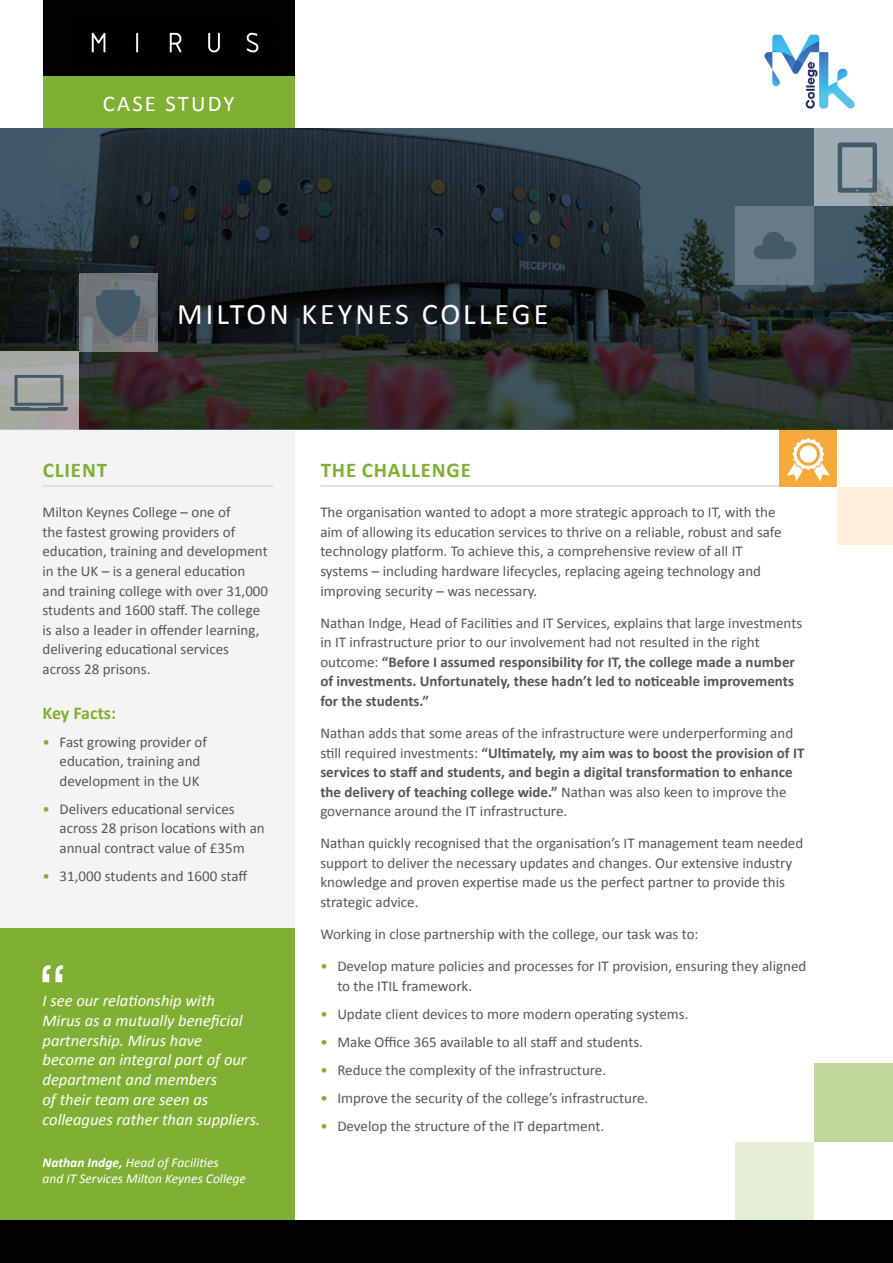
<style>
.page{position:relative;width:893px;height:1263px;background:#fff}
.page>*{position:absolute;margin:0;border:0;box-sizing:border-box;transform-origin:0 0}
.t1{font:30px "Calibri";letter-spacing:.1em;color:#fff}
.t2{font:22.5px "Calibri";letter-spacing:.1em;color:#fff}
.t3{font:700 21px "Calibri";letter-spacing:.04em;color:#7fb034}
.t4{font:700 18px "Calibri";letter-spacing:-.005em;color:#7fb034}
.t5{font:italic 16.5px/19.8px "Calibri";color:#fff}
.t6{font:15px/19.5px "Calibri";color:#575756}
.t7{font:italic 13.5px/16.2px "Calibri";color:#fff}
.s1{color:#7fb034}
.s2{font-weight:700}
</style>
<div class="page">
<img style="left:764px;top:34px;width:91px;height:75px">
<div style="left:0;top:928px;width:295px;height:335px;background:#7fb034"></div>
<div style="left:0;top:430px;width:295px;height:498px;background:#f4f4f4"></div>
<div style="left:44px;top:0;width:251px;height:77px;background:#010203"></div>
<img style="left:91px;top:32px;width:168px;height:21px">
<div style="left:44px;top:77px;width:251px;height:51px;background:#7fb034"></div>
<div style="left:736px;top:1142px;width:78px;height:78px;background:#e5efd7"></div>
<div style="left:814px;top:1063px;width:79px;height:79px;background:#bfd799"></div>
<hr style="left:43px;top:485px;width:231px;height:2px;background:#dadada">
<hr style="left:320px;top:485px;width:489px;height:2px;background:#dadada">
<svg style="left:43px;top:965px;width:20px;height:17px"></svg>
<div style="left:0;top:1220px;width:893px;height:43px;background:#010203"></div>
<div style="left:837px;top:487px;width:56px;height:57px;background:#feeedb"></div>
<div style="left:779px;top:429px;width:58px;height:58px;background:#f5a93b"></div>
<svg style="left:787px;top:438px;width:43px;height:43px"></svg>
<svg style="left:0;top:128px;width:893px;height:301px;background:#263032"></svg>
<svg style="left:79px;top:273px;width:78px;height:78px;background:#73787a"></svg>
<div style="left:0;top:351px;width:79px;height:79px;background:linear-gradient(to right,#a4aaa2,#aca8a8)"></div>
<svg style="left:10px;top:375px;width:58px;height:36px;background:#889292"></svg>
<svg style="left:96px;top:290px;width:44px;height:47px;background:#4d5f6b"></svg>
<div style="left:736px;top:206px;width:78px;height:79px;background:#677a86"></div>
<svg style="left:814px;top:128px;width:79px;height:78px;background:#9ea9b0"></svg>
<svg style="left:754px;top:232px;width:42px;height:27px"></svg>
<svg style="left:838px;top:142px;width:39px;height:51px;background:#7e8e97"></svg>
<h2 class="t2" style="left:103px;top:90px;width:133px">CASE STUDY</h2>
<h1 class="t1" style="left:177px;top:296px;width:373px">MILTON KEYNES COLLEGE</h1>
<h3 class="t3" style="left:43px;top:457px;width:66px">CLIENT</h3>
<p class="t6" style="left:43px;top:502px;width:227px">Milton Keynes College – one of<br>the fastest growing providers of education, training and development in the UK – is a general education and training college with over 31,000 students and 1600 staff. The college is also a leader in offender learning, delivering educational services across 28 prisons.</p>
<p class="t4" style="left:43px;top:701px;width:75px">Key Facts:</p>
<p class="t6" style="left:60px;top:731px;width:149px;text-indent:-17px"><span class="s1">•</span> Fast growing provider of education, training and development in the UK</p>
<p class="t6" style="left:60px;top:798px;width:207px;text-indent:-17px"><span class="s1">•</span> Delivers educational services across 28 prison locations with an annual contract value of £35m</p>
<p class="t6" style="left:43px;top:865px;width:206px"><span class="s1">•</span> 31,000 students and 1600 staff</p>
<p class="t5" style="left:43px;top:990px;width:219px">I see our relationship with<br>Mirus as a mutually beneficial partnership. Mirus have<br>become an integral part of our department and members<br>of their team are seen as colleagues rather than suppliers.</p>
<p class="t7" style="left:43px;top:1153px;width:205px"><span class="s2">Nathan Indge,</span> Head of Facilities<br>and IT Services Milton Keynes College</p>
<h3 class="t3" style="left:321px;top:457px;width:152px">THE CHALLENGE</h3>
<p class="t6" style="left:320px;top:502px;width:463px">The organisation wanted to adopt a more strategic approach to IT, with the aim of allowing its education services to thrive on a reliable, robust and safe technology platform. To achieve this, a comprehensive review of all IT systems – including hardware lifecycles, replacing ageing technology and improving security – was necessary.</p>
<p class="t6" style="left:320px;top:612px;width:483px">Nathan Indge, Head of Facilities and IT Services, explains that large investments in IT infrastructure prior to our involvement had not resulted in the right outcome: <span class="s2">“Before I assumed responsibility for IT, the college made a number of investments. Unfortunately, these hadn’t led to noticeable improvements for the students.”</span></p>
<p class="t6" style="left:320px;top:722px;width:486px">Nathan adds that some areas of the infrastructure were underperforming and still required investments: <span class="s2">“Ultimately, my aim was to boost the provision of IT services to staff and students, and begin a digital transformation to enhance the delivery of teaching college wide.”</span> Nathan was also keen to improve the governance around the IT infrastructure.</p>
<p class="t6" style="left:320px;top:833px;width:484px">Nathan quickly recognised that the organisation’s IT management team needed support to deliver the necessary updates and changes. Our extensive industry knowledge and proven expertise made us the perfect partner to provide this strategic advice.</p>
<p class="t6" style="left:320px;top:923px;width:380px">Working in close partnership with the college, our task was to:</p>
<p class="t6" style="left:337px;top:956px;width:471px;text-indent:-17px"><span class="s1">•</span> Develop mature policies and processes for IT provision, ensuring they aligned to the ITIL framework.</p>
<p class="t6" style="left:320px;top:1003px;width:370px"><span class="s1">•</span> Update client devices to more modern operating systems.</p>
<p class="t6" style="left:320px;top:1031px;width:324px"><span class="s1">•</span> Make Office 365 available to all staff and students.</p>
<p class="t6" style="left:320px;top:1059px;width:287px"><span class="s1">•</span> Reduce the complexity of the infrastructure.</p>
<p class="t6" style="left:320px;top:1087px;width:330px"><span class="s1">•</span> Improve the security of the college’s infrastructure.</p>
<p class="t6" style="left:320px;top:1115px;width:285px"><span class="s1">•</span> Develop the structure of the IT department.</p>
</div>
